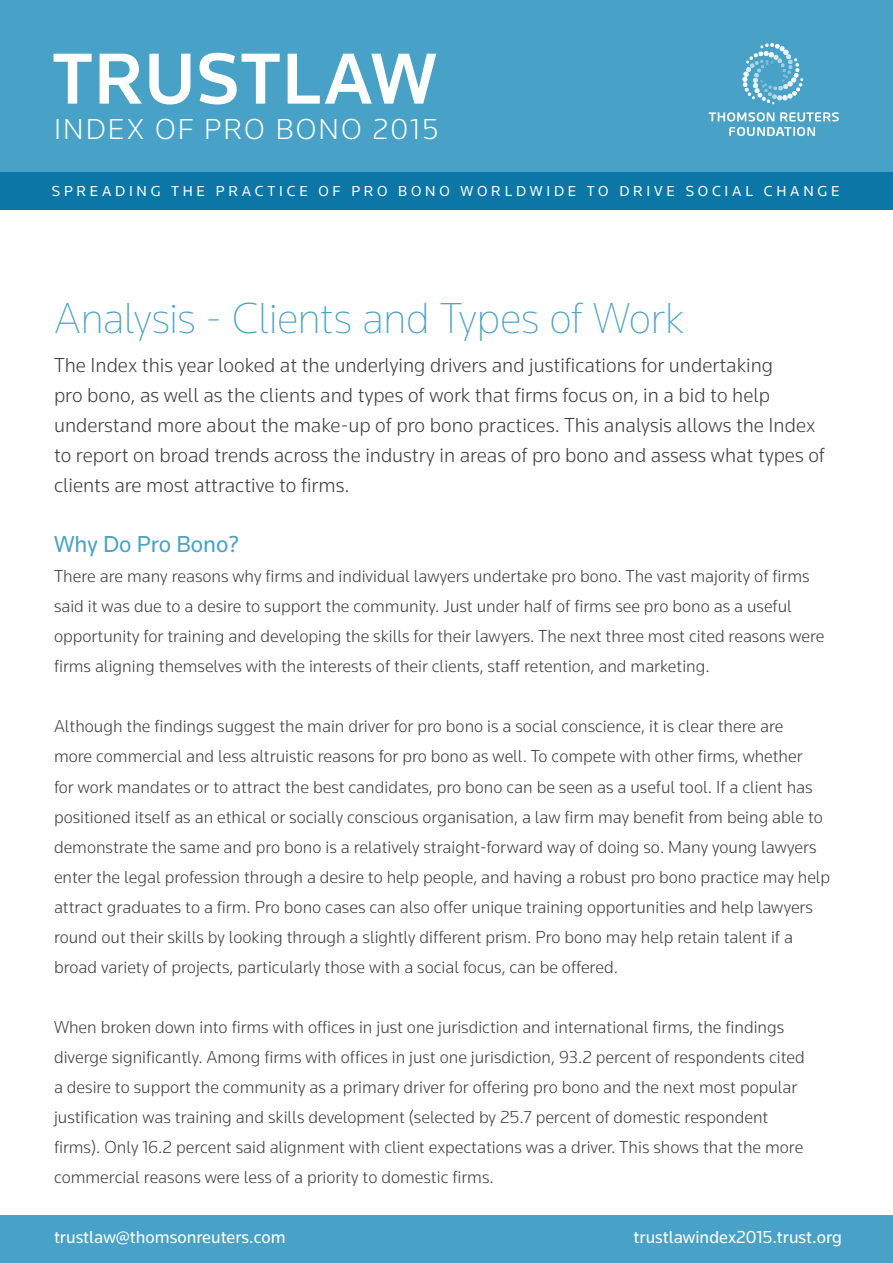
<style>
.page{position:relative;width:893px;height:1263px;background:#fff}
.page>*{position:absolute;margin:0;border:0;box-sizing:border-box;transform-origin:0 0}
.t1{font:500 75px "Knowledge";letter-spacing:.015em;color:#fff}
.t2{font:200 45px "Knowledge";letter-spacing:-.015em;color:#48a2c8}
.t3{font:300 30px "Knowledge";letter-spacing:.07em;color:#fff}
.t4{font:24px "Knowledge";color:#48a2c8}
.t5{font:300 21px/30px "Knowledge";color:#3c3c3b}
.t6{font:300 18px/30px "Knowledge";color:#3c3c3b}
.t7{font:18px "Knowledge";color:#fff}
.t8{font:15px "Knowledge";letter-spacing:.25em;color:#fff}
</style>
<div class="page">
<div style="left:0;top:0;width:893px;height:172px;background:#48a2c8"></div>
<div style="left:0;top:172px;width:893px;height:37px;background:#0c77a6"></div>
<svg style="left:709px;top:112px;width:130px;height:24px"></svg>
<svg style="left:742px;top:43px;width:61px;height:61px"></svg>
<div style="left:0;top:1215px;width:893px;height:48px;background:#48a2c8"></div>
<h1 class="t1" style="left:52px;top:32px;width:386px">TRUSTLAW</h1>
<h3 class="t3" style="left:54px;top:111px;width:386px">INDEX OF PRO BONO 2015</h3>
<p class="t8" style="left:52px;top:182px;width:789px">SPREADING THE PRACTICE OF PRO BONO WORLDWIDE TO DRIVE SOCIAL CHANGE</p>
<h2 class="t2" style="left:54px;top:290px;width:632px">Analysis - Clients and Types of Work</h2>
<p class="t5" style="left:54px;top:350px;width:772px">The Index this year looked at the underlying drivers and justifications for undertaking<br>pro bono, as well as the clients and types of work that firms focus on, in a bid to help understand more about the make-up of pro bono practices. This analysis allows the Index to report on broad trends across the industry in areas of pro bono and assess what types of clients are most attractive to firms.</p>
<h3 class="t4" style="left:54px;top:530px;width:187px">Why Do Pro Bono?</h3>
<p class="t6" style="left:54px;top:561px;width:772px">There are many reasons why firms and individual lawyers undertake pro bono. The vast majority of firms said it was due to a desire to support the community. Just under half of firms see pro bono as a useful opportunity for training and developing the skills for their lawyers. The next three most cited reasons were firms aligning themselves with the interests of their clients, staff retention, and marketing.</p>
<p class="t6" style="left:54px;top:711px;width:778px">Although the findings suggest the main driver for pro bono is a social conscience, it is clear there are<br>more commercial and less altruistic reasons for pro bono as well. To compete with other firms, whether<br>for work mandates or to attract the best candidates, pro bono can be seen as a useful tool. If a client has positioned itself as an ethical or socially conscious organisation, a law firm may benefit from being able to demonstrate the same and pro bono is a relatively straight-forward way of doing so. Many young lawyers enter the legal profession through a desire to help people, and having a robust pro bono practice may help attract graduates to a firm. Pro bono cases can also offer unique training opportunities and help lawyers round out their skills by looking through a slightly different prism. Pro bono may help retain talent if a broad variety of projects, particularly those with a social focus, can be offered.</p>
<p class="t6" style="left:54px;top:1011px;width:752px">When broken down into firms with offices in just one jurisdiction and international firms, the findings diverge significantly. Among firms with offices in just one jurisdiction, 93.2 percent of respondents cited a desire to support the community as a primary driver for offering pro bono and the next most popular justification was training and skills development (selected by 25.7 percent of domestic respondent firms). Only 16.2 percent said alignment with client expectations was a driver. This shows that the more commercial reasons were less of a priority to domestic firms.</p>
<p class="t7" style="left:54px;top:1226px;width:233px">trustlaw@thomsonreuters.com</p>
<p class="t7" style="left:634px;top:1226px;width:210px">trustlawindex2015.trust.org</p>
</div>
